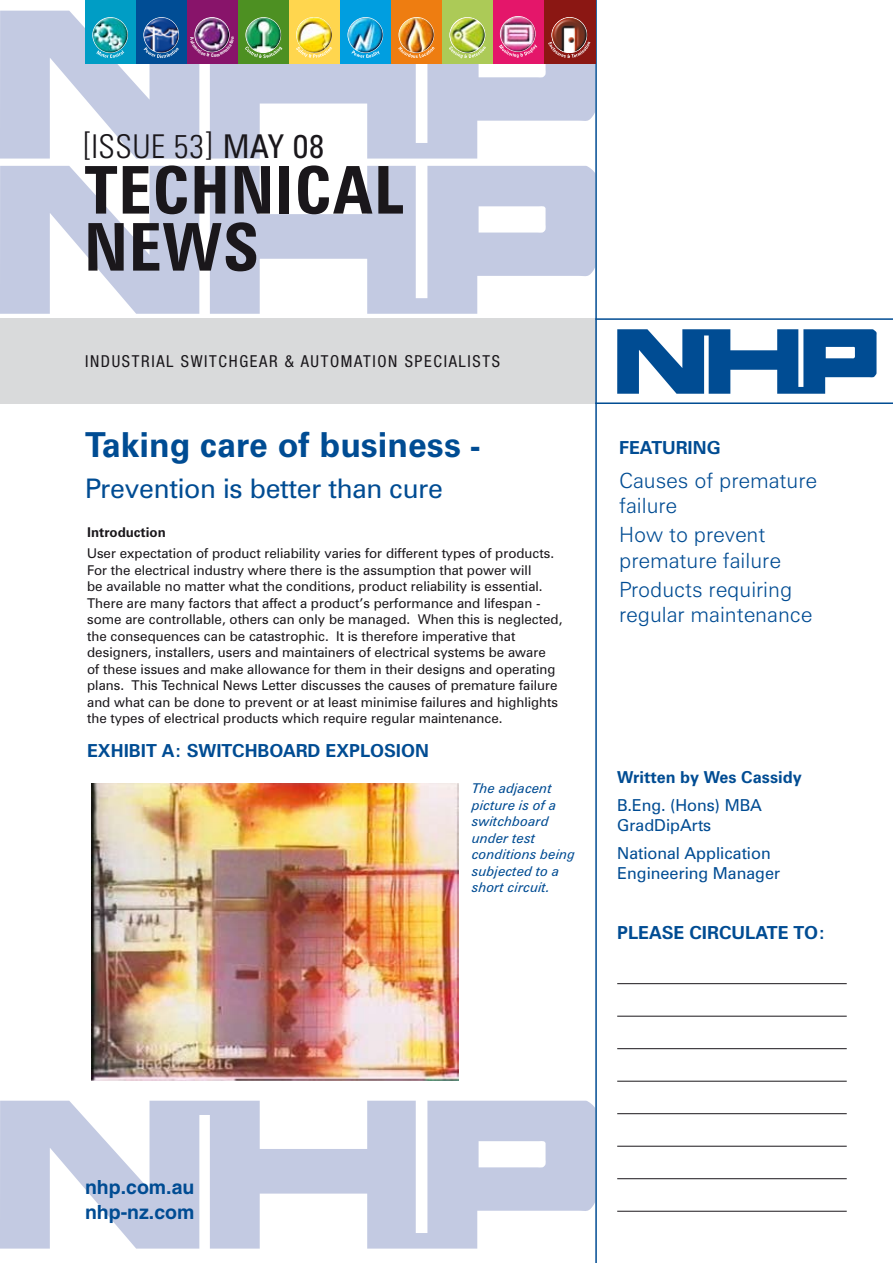
<style>
.page{position:relative;width:893px;height:1263px;background:#fff}
.page>*{position:absolute;margin:0;border:0;box-sizing:border-box;transform-origin:0 0}
.t1{font:700 condensed 66px/57px "Zurich BT";letter-spacing:.015em;color:#1a171b}
.t2{font:700 34.5px "Zurich BT";color:#004c93}
.t3{font:300 condensed 32.85px "Zurich BT";letter-spacing:.015em;color:#1a171b}
.t4{font:27px "Zurich BT";letter-spacing:-.01em;color:#004c93}
.t5{font:300 21px/25.2px "Zurich BT";color:#004c93}
.t6{font:700 19.5px/25.5px "Helvetica";color:#004c93}
.t7{font:700 18px "Zurich BT";color:#004c93}
.t8{font:16.5px/19.8px "Zurich BT";color:#004c93}
.t9{font:condensed 16.5px "Helvetica Neue LT";letter-spacing:.1em;color:#1a171b}
.t10{font:700 16.5px "Zurich BT";color:#004c93}
.t11{font:13.5px/16.5px "Zurich BT";color:#1a171b}
.t12{font:italic 13.5px/16.5px "Zurich BT";color:#004c93}
.t13{font:700 13.5px "Zurich BT";color:#1a171b}
.s1{font-weight:400}
.s2{font-size:31.5px}
</style>
<div class="page">
<svg style="left:0;top:1101px;width:595px;height:147px;fill:#c3cae2"></svg>
<svg style="left:0;top:11px;width:595px;height:148px;fill:#c3cae2"></svg>
<svg style="left:0;top:166px;width:595px;height:148px;fill:#c3cae2"></svg>
<div style="left:0;top:318px;width:595px;height:86px;background:#d9dadb"></div>
<svg style="left:617px;top:329px;width:260px;height:65px"></svg>
<div style="left:85px;top:0;width:51px;height:64px;background:#009dc5"></div>
<div style="left:92px;top:17px;width:36px;height:36px;border:1px solid #fff;border-radius:50%"></div>
<svg style="left:96px;top:53px;width:28px;height:5px"></svg>
<img style="left:92px;top:18px;width:36px;height:35px">
<hr style="left:595px;top:318px;width:298px;height:2px;background:#004c93">
<hr style="left:595px;top:402px;width:298px;height:2px;background:#004c93">
<hr style="left:595px;top:0;width:2px;height:1263px;background:#004c93">
<div style="left:136px;top:0;width:51px;height:64px;background:#004d95"></div>
<div style="left:143px;top:17px;width:36px;height:36px;border:1px solid #fff;border-radius:50%"></div>
<svg style="left:148px;top:53px;width:27px;height:5px"></svg>
<img style="left:143px;top:18px;width:36px;height:35px">
<div style="left:187px;top:0;width:51px;height:64px;background:#88146a"></div>
<svg style="left:194px;top:17px;width:36px;height:35px"></svg>
<img style="left:195px;top:18px;width:34px;height:34px;border-radius:17px">
<div style="left:238px;top:0;width:51px;height:64px;background:#4d9022"></div>
<div style="left:245px;top:17px;width:36px;height:36px;border:1px solid #fff;border-radius:50%"></div>
<svg style="left:245px;top:47px;width:37px;height:11px"></svg>
<img style="left:246px;top:18px;width:35px;height:35px">
<div style="left:289px;top:0;width:51px;height:64px;background:#ffd64e"></div>
<svg style="left:300px;top:53px;width:28px;height:5px"></svg>
<img style="left:296px;top:17px;width:36px;height:36px">
<div style="left:340px;top:0;width:51px;height:64px;background:#009ee0"></div>
<div style="left:347px;top:17px;width:36px;height:36px;border:1px solid #fff;border-radius:50%"></div>
<svg style="left:351px;top:53px;width:29px;height:5px"></svg>
<img style="left:347px;top:18px;width:36px;height:35px">
<div style="left:391px;top:0;width:51px;height:64px;background:#ee7d11"></div>
<div style="left:398px;top:17px;width:36px;height:36px;border:1px solid #fff;border-radius:50%"></div>
<svg style="left:402px;top:47px;width:33px;height:11px"></svg>
<img style="left:398px;top:18px;width:36px;height:35px">
<div style="left:442px;top:0;width:51px;height:64px;background:#acca57"></div>
<svg style="left:453px;top:47px;width:33px;height:11px"></svg>
<img style="left:449px;top:18px;width:36px;height:35px">
<div style="left:493px;top:0;width:51px;height:64px;background:#e4166a"></div>
<div style="left:500px;top:16px;width:36px;height:36px;border:1px solid #fff;border-radius:50%"></div>
<svg style="left:499px;top:44px;width:38px;height:14px"></svg>
<img style="left:500px;top:17px;width:35px;height:35px">
<div style="left:544px;top:0;width:51px;height:64px;background:#8b1713"></div>
<div style="left:551px;top:17px;width:36px;height:36px;border:1px solid #fff;border-radius:50%"></div>
<svg style="left:548px;top:42px;width:42px;height:16px"></svg>
<img style="left:552px;top:18px;width:35px;height:35px">
<hr style="left:617px;top:983px;width:230px;height:1px;background:#1a171b">
<hr style="left:617px;top:1016px;width:230px;height:1px;background:#1a171b">
<hr style="left:617px;top:1048px;width:230px;height:1px;background:#1a171b">
<hr style="left:617px;top:1081px;width:230px;height:1px;background:#1a171b">
<hr style="left:617px;top:1113px;width:230px;height:1px;background:#1a171b">
<hr style="left:617px;top:1146px;width:230px;height:1px;background:#1a171b">
<hr style="left:617px;top:1178px;width:230px;height:1px;background:#1a171b">
<hr style="left:617px;top:1211px;width:230px;height:1px;background:#1a171b">
<img style="left:92px;top:783px;width:366px;height:297px">
<svg style="left:194px;top:37px;width:36px;height:16px"></svg>
<h3 class="t3" style="left:82px;top:127px;width:244px">[ISSUE 53] <span class="s1">MAY 08</span></h3>
<h1 class="t1" style="left:84px;top:161px;width:321px">TECHNICAL<br>NEWS</h1>
<p class="t9" style="left:85px;top:352px;width:417px">INDUSTRIAL SWITCHGEAR &amp; AUTOMATION SPECIALISTS</p>
<h2 class="t2" style="left:85px;top:424px;width:397px">Taking care of business <span class="s2">-</span></h2>
<h3 class="t4" style="left:85px;top:472px;width:360px">Prevention is better than cure</h3>
<p class="t13" style="left:87px;top:524px;width:80px">Introduction</p>
<p class="t11" style="left:87px;top:545px;width:477px">User expectation of product reliability varies for different types of products.<br>For the electrical industry where there is the assumption that power will<br>be available no matter what the conditions, product reliability is essential.<br>There are many factors that affect a product’s performance and lifespan - some are controllable, others can only be managed. When this is neglected, the consequences can be catastrophic. It is therefore imperative that designers, installers, users and maintainers of electrical systems be aware<br>of these issues and make allowance for them in their designs and operating plans. This Technical News Letter discusses the causes of premature failure and what can be done to prevent or at least minimise failures and highlights the types of electrical products which require regular maintenance.</p>
<h3 class="t7" style="left:87px;top:739px;width:340px">Exhibit A: Switchboard Explosion</h3>
<p class="t12" style="left:472px;top:780px;width:105px">The adjacent picture is of a switchboard under test conditions being subjected to a short circuit.</p>
<h3 class="t7" style="left:619px;top:437px;width:103px">FEATURI NG</h3>
<h3 class="t5" style="left:619px;top:468px;width:199px">Causes of premature failure</h3>
<h3 class="t5" style="left:619px;top:522px;width:163px">How to prevent premature failure</h3>
<h3 class="t5" style="left:619px;top:577px;width:195px">Products requiring regular maintenance</h3>
<p class="t10" style="left:617px;top:767px;width:186px">Written by Wes Cassidy</p>
<p class="t8" style="left:617px;top:795px;width:146px">B.Eng. (Hons) MBA<br>GradDipArts</p>
<p class="t8" style="left:617px;top:843px;width:164px">National Application<br>Engineering Manager</p>
<h3 class="t7" style="left:617px;top:921px;width:210px">please circulate to:</h3>
<h3 class="t6" style="left:85px;top:1174px;width:111px">nhp.com.au nhp-nz.com</h3>
</div>
